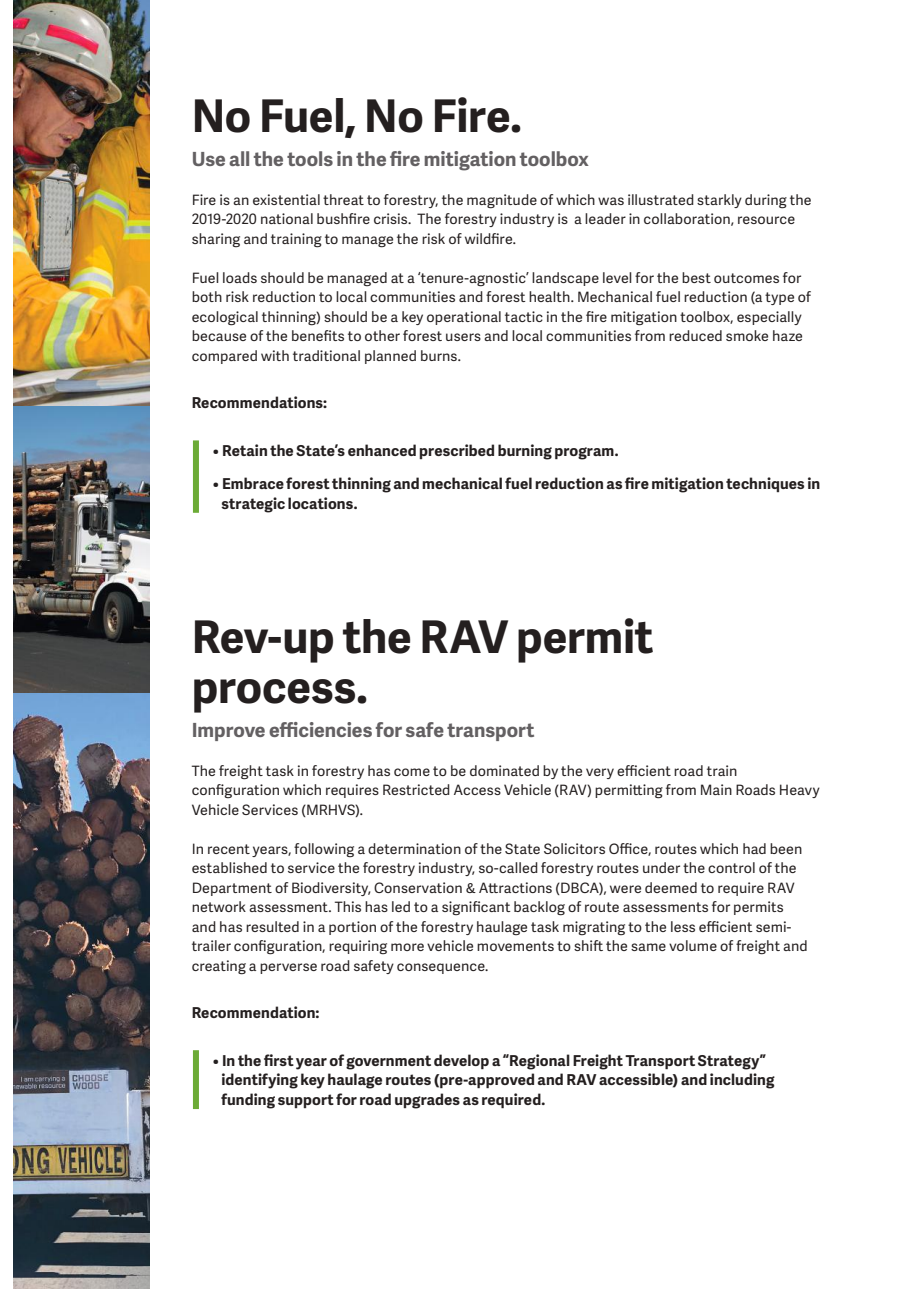
<style>
.page{position:relative;width:919px;height:1289px;background:#fff}
.page>*{position:absolute;margin:0;border:0;box-sizing:border-box;transform-origin:0 0}
.t1{font:700 45px/49.5px "Adelle Sans";letter-spacing:-.005em;color:#241f1f}
.t2{font:700 19.5px "Adelle Sans";color:#636062}
.t3{font:700 15px/19.5px "Adelle Sans";letter-spacing:.01em;color:#241f1f}
.t4{font:14.25px/19.5px "Adelle Sans";letter-spacing:.01em;color:#241f1f}
</style>
<div class="page">
<div style="left:193px;top:440px;width:6px;height:73px;background:#6cab36"></div>
<div style="left:193px;top:1050px;width:6px;height:59px;background:#6cab36"></div>
<img style="left:13px;top:692px;width:136px;height:596px">
<img style="left:13px;top:0;width:136px;height:406px">
<img style="left:13px;top:406px;width:136px;height:286px">
<h1 class="t1" style="left:192px;top:89px;width:331px">No Fuel, No Fire.</h1>
<h2 class="t2" style="left:192px;top:145px;width:398px">Use all the tools in the fire mitigation toolbox</h2>
<p class="t4" style="left:192px;top:190px;width:621px">Fire is an existential threat to forestry, the magnitude of which was illustrated starkly during the<br>2019-2020 national bushfire crisis. The forestry industry is a leader in collaboration, resource sharing and training to manage the risk of wildfire.</p>
<p class="t4" style="left:192px;top:267px;width:620px">Fuel loads should be managed at a ‘tenure-agnostic’ landscape level for the best outcomes for both risk reduction to local communities and forest health. Mechanical fuel reduction (a type of ecological thinning) should be a key operational tactic in the fire mitigation toolbox, especially because of the benefits to other forest users and local communities from reduced smoke haze compared with traditional planned burns.</p>
<p class="t3" style="left:192px;top:393px;width:137px">Recommendations:</p>
<p class="t3" style="left:212px;top:440px;width:407px">• Retain the State’s enhanced prescribed burning program.</p>
<p class="t3" style="left:221px;top:473px;width:600px;text-indent:-9px">• Embrace forest thinning and mechanical fuel reduction as fire mitigation techniques in strategic locations.</p>
<h1 class="t1" style="left:192px;top:610px;width:463px">Rev-up the RAV permit process.</h1>
<h2 class="t2" style="left:192px;top:715px;width:344px">Improve efficiencies for safe transport</h2>
<p class="t4" style="left:192px;top:760px;width:629px">The freight task in forestry has come to be dominated by the very efficient road train configuration which requires Restricted Access Vehicle (RAV) permitting from Main Roads Heavy<br>Vehicle Services (MRHVS).</p>
<p class="t4" style="left:192px;top:838px;width:617px">In recent years, following a determination of the State Solicitors Office, routes which had been established to service the forestry industry, so-called forestry routes under the control of the Department of Biodiversity, Conservation &amp; Attractions (DBCA), were deemed to require RAV network assessment. This has led to a significant backlog of route assessments for permits and has resulted in a portion of the forestry haulage task migrating to the less efficient semi&shy;trailer configuration, requiring more vehicle movements to shift the same volume of freight and creating a perverse road safety consequence.</p>
<p class="t3" style="left:192px;top:1002px;width:129px">Recommendation:</p>
<p class="t3" style="left:221px;top:1050px;width:554px;text-indent:-9px">• In the first year of government develop a “Regional Freight Transport Strategy” identifying key haulage routes (pre-approved and RAV accessible) and including funding support for road upgrades as required.</p>
</div>
